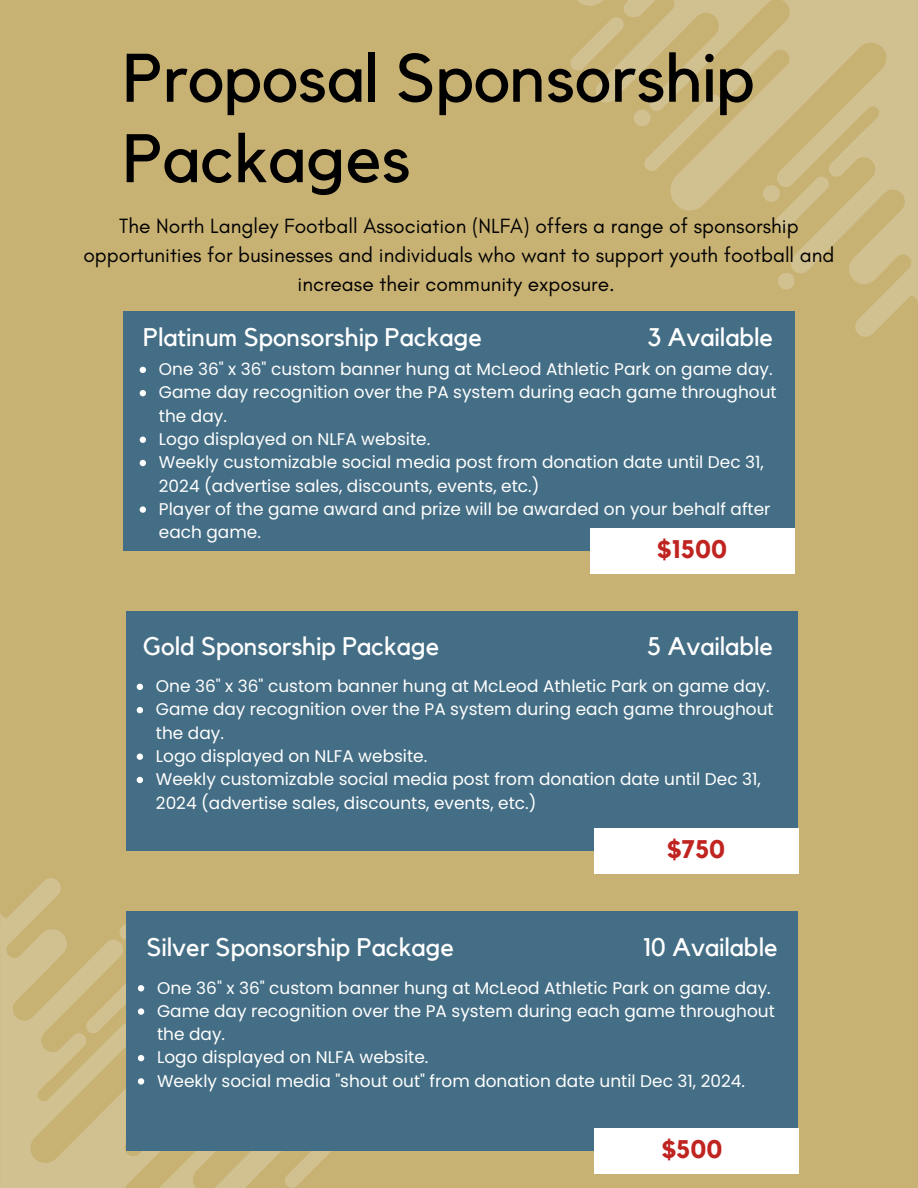
<style>
.page{position:relative;width:918px;height:1188px;background:#c8b273}
.page>*{position:absolute;margin:0;border:0;box-sizing:border-box;transform-origin:0 0}
.t1{font:67.8px/80.4px "Kollektif";color:#000}
.t2{font:25.35px "Kollektif";color:#fff}
.t3{font:700 25.35px "Kollektif";color:#c02421}
.t4{font:21px/29.2px "Glacial Indifference";color:#000;text-align:center}
.t5{font:16.95px/23.2px "Poppins";color:#fff}
</style>
<div class="page">
<svg style="left:0;top:911px;width:336px;height:277px;fill:#d1c090"></svg>
<svg style="left:0;top:878px;width:61px;height:70px"></svg>
<svg style="left:120px;top:924px;width:7px;height:16px"></svg>
<svg style="left:282px;top:1151px;width:54px;height:37px"></svg>
<div style="left:127px;top:912px;width:671px;height:239px;background:#446e85"></div>
<svg style="left:577px;top:0;width:341px;height:290px"></svg>
<svg style="left:855px;top:265px;width:63px;height:72px"></svg>
<svg style="left:778px;top:273px;width:17px;height:16px"></svg>
<svg style="left:634px;top:91px;width:90px;height:83px"></svg>
<svg style="left:570px;top:14px;width:57px;height:59px"></svg>
<svg style="left:763px;top:126px;width:116px;height:107px"></svg>
<div style="left:123px;top:312px;width:672px;height:239px;background:#446e85"></div>
<div style="left:127px;top:611px;width:671px;height:240px;background:#446e85"></div>
<svg style="left:140px;top:367px;width:6px;height:6px"></svg>
<svg style="left:140px;top:390px;width:6px;height:6px"></svg>
<svg style="left:140px;top:437px;width:6px;height:6px"></svg>
<svg style="left:140px;top:460px;width:6px;height:6px"></svg>
<svg style="left:140px;top:506px;width:6px;height:7px"></svg>
<svg style="left:137px;top:684px;width:6px;height:6px"></svg>
<svg style="left:137px;top:707px;width:6px;height:6px"></svg>
<svg style="left:137px;top:754px;width:6px;height:6px"></svg>
<svg style="left:137px;top:777px;width:6px;height:6px"></svg>
<div style="left:590px;top:528px;width:205px;height:45px;background:#fff"></div>
<div style="left:594px;top:828px;width:205px;height:45px;background:#fff"></div>
<svg style="left:38px;top:979px;width:107px;height:106px"></svg>
<div style="left:594px;top:1129px;width:205px;height:45px;background:#fff"></div>
<p class="t1" style="left:123px;top:41px;width:633px">Proposal Sponsorship<br>Packages</p>
<h3 class="t4" style="left:83px;top:211px;width:753px">The North Langley Football Association (NLFA) offers a range of sponsorship opportunities for businesses and individuals who want to support youth football and increase their community exposure.</h3>
<p class="t2" style="left:648px;top:325px;width:127px">3 Available</p>
<h1 class="t2" style="left:143px;top:325px;width:340px">Platinum Sponsorship Package</h1>
<h3 class="t5" style="left:159px;top:358px;width:615px">One 36" x 36" custom banner hung at McLeod Athletic Park on game day.</h3>
<h3 class="t5" style="left:159px;top:381px;width:619px">Game day recognition over the PA system during each game throughout the day.</h3>
<p class="t5" style="left:159px;top:427px;width:273px">Logo displayed on NLFA website.</p>
<p class="t5" style="left:159px;top:451px;width:606px">Weekly customizable social media post from donation date until Dec 31,<br>2024 (advertise sales, discounts, events, etc.)</p>
<p class="t5" style="left:159px;top:497px;width:613px">Player of the game award and prize will be awarded on your behalf after each game.</p>
<h3 class="t3" style="left:657px;top:538px;width:71px">$1500</h3>
<p class="t2" style="left:143px;top:634px;width:298px">Gold Sponsorship Package</p>
<p class="t2" style="left:648px;top:634px;width:127px">5 Available</p>
<p class="t5" style="left:156px;top:675px;width:615px">One 36" x 36" custom banner hung at McLeod Athletic Park on game day.</p>
<p class="t5" style="left:156px;top:698px;width:619px">Game day recognition over the PA system during each game throughout the day.</p>
<p class="t5" style="left:156px;top:744px;width:273px">Logo displayed on NLFA website.</p>
<h3 class="t5" style="left:156px;top:768px;width:606px">Weekly customizable social media post from donation date until Dec 31,<br>2024 (advertise sales, discounts, events, etc.)</h3>
<p class="t3" style="left:667px;top:838px;width:60px">$750</p>
<p class="t2" style="left:147px;top:936px;width:309px">Silver Sponsorship Package</p>
<p class="t5" style="left:157px;top:976px;width:615px">One 36" x 36" custom banner hung at McLeod Athletic Park on game day.</p>
<p class="t5" style="left:157px;top:999px;width:619px">Game day recognition over the PA system during each game throughout the day.</p>
<p class="t5" style="left:157px;top:1046px;width:273px">Logo displayed on NLFA website.</p>
<p class="t5" style="left:157px;top:1069px;width:589px">Weekly social media "shout out" from donation date until Dec 31, 2024.</p>
<p class="t2" style="left:644px;top:936px;width:136px">10 Available</p>
<h3 class="t3" style="left:662px;top:1138px;width:62px">$500</h3>
</div>
